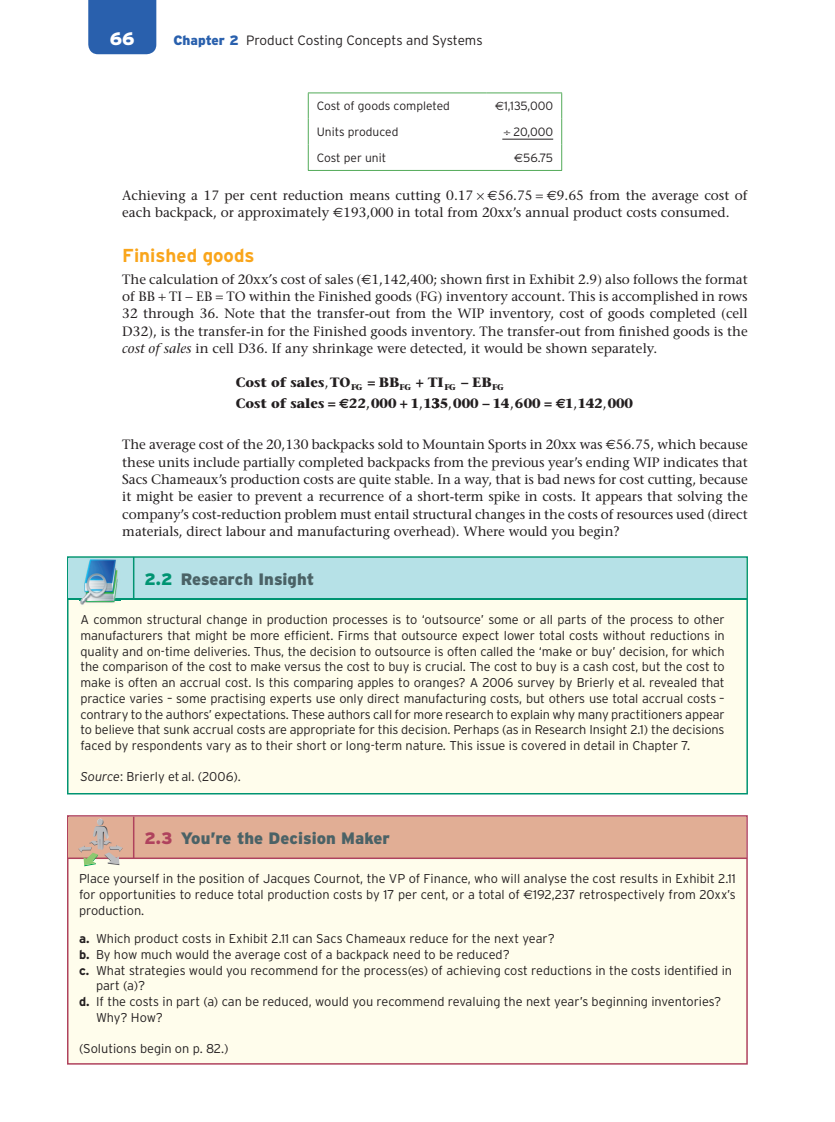
<style>
.page{position:relative;width:835px;height:1122px;background:#fff}
.page>*{position:absolute;margin:0;border:0;box-sizing:border-box;transform-origin:0 0}
.t1{font:700 18.75px "Interstate";color:#f9a51b}
.t2{font:900 18px "Interstate";color:#fff}
.t3{font:900 16.5px "Interstate";color:#4b6266}
.t4{font:13.5px/17.2px "Stone Serif";color:#231f20;text-align:justify}
.t5{font:700 13.5px "Stone Serif Std";letter-spacing:-.005em;color:#231f20}
.t6{font:300 13.5px "Interstate";color:#231f20}
.t7{font:700 13.5px "Stone Serif";color:#231f20}
.t8{font:300 12.75px/15.8px "Interstate";color:#231f20;text-align:justify}
.t9{font:300 12px "Interstate";color:#231f20}
.t10{font:700 8.4px "Stone Serif Std";color:#231f20}
.s1{font-weight:900;color:#2960ad}
.s2{font-family:"Euro Sans";font-weight:400}
.s3{font-family:"Euro Sans"}
.s4{font-style:italic}
.s5{font-family:"Stone Serif";font-weight:400}
.s6{font-family:"Stone Serif"}
.s7{font-weight:600}
.s8{color:#009472}
.s9{color:#af425d}
.s10{font-weight:700}
</style>
<div class="page">
<div style="left:88px;top:0;width:68px;height:54px;background:#2960ad"></div>
<hr style="left:308px;top:92px;width:178px;height:1px;background:#52aa58">
<hr style="left:486px;top:92px;width:76px;height:1px;background:#52aa58">
<hr style="left:308px;top:170px;width:254px;height:1px;background:#52aa58">
<div style="left:68px;top:557px;width:679px;height:236px;background:#fffdec"></div>
<div style="left:67px;top:556px;width:681px;height:238px;border:2px solid #009472"></div>
<div style="left:69px;top:557px;width:677px;height:41px;background:#b6e1e7"></div>
<hr style="left:68px;top:598px;width:679px;height:2px;background:#009472">
<hr style="left:133px;top:557px;width:1px;height:42px;background:#009472">
<img style="left:79px;top:559px;width:42px;height:46px">
<img style="left:79px;top:598px;width:42px;height:2px">
<div style="left:68px;top:815px;width:679px;height:248px;background:#fffdec"></div>
<div style="left:67px;top:815px;width:680px;height:249px;border:2px solid #af425d"></div>
<div style="left:68px;top:816px;width:678px;height:41px;background:#e1ae95"></div>
<hr style="left:68px;top:857px;width:679px;height:1px;background:#af425d">
<hr style="left:133px;top:816px;width:1px;height:42px;background:#af425d">
<svg style="left:79px;top:818px;width:43px;height:48px"></svg>
<svg style="left:308px;top:93px;width:254px;height:77px"></svg>
<h2 class="t2" style="left:110px;top:32px;width:27px">66</h2>
<p class="t6" style="left:173px;top:35px;width:311px"><span class="s1">Chapter 2</span> Product Costing Concepts and Systems</p>
<p class="t9" style="left:317px;top:101px;width:135px">Cost of goods completed</p>
<p class="t9" style="left:495px;top:101px;width:59px"><span class="s2">€</span>1,135,000</p>
<p class="t9" style="left:317px;top:127px;width:83px">Units produced</p>
<p class="t9" style="left:513px;top:127px;width:41px">20,000</p>
<p class="t9" style="left:317px;top:153px;width:71px">Cost per unit</p>
<p class="t9" style="left:514px;top:153px;width:41px"><span class="s2">€</span>56.75</p>
<p class="t4" style="left:122px;top:188px;width:627px">Achieving a 17 per cent reduction means cutting 0.17 <span class="s3">€</span>56.75 <span class="s3">€</span>9.65 from the average cost of each backpack, or approximately <span class="s3">€</span>193,000 in total from 20xx’s annual product costs consumed.</p>
<h1 class="t1" style="left:122px;top:249px;width:134px">Finished goods</h1>
<p class="t4" style="left:122px;top:272px;width:627px">The calculation of 20xx s cost of sales (<span class="s3">€</span>1,142,400; shown first in Exhibit 2.9) also follows the format of BB TI − EB TO within the Finished goods (FG) inventory account. This is accomplished in rows 32 through 36. Note that the transfer-out from the WIP inventory, cost of goods completed (cell D32), is the transfer-in for the Finished goods inventory. The transfer-out from finished goods is the <span class="s4">cost of sales</span> in cell D36. If any shrinkage were detected, it would be shown separately.</p>
<p class="t5" style="left:236px;top:377px;width:116px">Cost of sales TO</p>
<p class="t5" style="left:379px;top:377px;width:22px">BB</p>
<p class="t5" style="left:427px;top:377px;width:18px">TI</p>
<p class="t5" style="left:461px;top:377px;width:32px">− EB</p>
<p class="t5" style="left:236px;top:397px;width:90px">Cost of sales</p>
<p class="t5" style="left:349px;top:397px;width:18px">22</p>
<p class="t5" style="left:410px;top:397px;width:132px">1 135<span class="s5">,</span><span class="s6">000</span> − 14 6<span class="s6">00</span></p>
<p class="t4" style="left:325px;top:375px;width:5px">,</p>
<p class="t10" style="left:351px;top:384px;width:13px">FG</p>
<p class="t10" style="left:399px;top:384px;width:13px">FG</p>
<p class="t10" style="left:444px;top:384px;width:13px">FG</p>
<p class="t10" style="left:492px;top:384px;width:13px">FG</p>
<p class="t4" style="left:419px;top:395px;width:5px">,</p>
<p class="t7" style="left:339px;top:397px;width:59px"><span class="s3">€</span> <span class="s7">,</span>000</p>
<p class="t5" style="left:555px;top:397px;width:79px"><span class="s3">€</span>1 142<span class="s5">,</span><span class="s6">000</span></p>
<p class="t4" style="left:510px;top:395px;width:5px">,</p>
<p class="t4" style="left:573px;top:395px;width:5px">,</p>
<p class="t4" style="left:122px;top:437px;width:627px">The average cost of the 20,130 backpacks sold to Mountain Sports in 20xx was <span class="s3">€</span>56.75, which because these units include partially completed backpacks from the previous year’s ending WIP indicates that Sacs Chameaux’s production costs are quite stable. In a way, that is bad news for cost cutting, because it might be easier to prevent a recurrence of a short-term spike in costs. It appears that solving the company’s cost-reduction problem must entail structural changes in the costs of resources used (direct materials, direct labour and manufacturing overhead). Where would you begin?</p>
<p class="t3" style="left:144px;top:573px;width:171px"><span class="s8">2.2</span> Research Insight</p>
<p class="t8" style="left:80px;top:613px;width:645px">A common structural change in production processes is to ‘outsource’ some or all parts of the process to other manufacturers that might be more efficient. Firms that outsource expect lower total costs without reductions in quality and on-time deliveries. Thus, the decision to outsource is often called the ‘make or buy’ decision, for which the comparison of the cost to make versus the cost to buy is crucial. The cost to buy is a cash cost, but the cost to make is often an accrual cost. Is this comparing apples to oranges? A 2006 survey by Brierly et al. revealed that practice varies – some practising experts use only direct manufacturing costs, but others use total accrual costs – contrary to the authors’ expectations. These authors call for more research to explain why many practitioners appear to believe that sunk accrual costs are appropriate for this decision. Perhaps (as in Research Insight 2.1) the decisions faced by respondents vary as to their short or long-term nature. This issue is covered in detail in Chapter 7.</p>
<p class="t8" style="left:80px;top:769px;width:162px"><span class="s4">Source</span>: Brierly et al. (2006).</p>
<p class="t3" style="left:144px;top:831px;width:247px"><span class="s9">2.3</span> You’re the Decision Maker</p>
<p class="t8" style="left:79px;top:871px;width:658px">Place yourself in the position of Jacques Cournot, the VP of Finance, who will analyse the cost results in Exhibit 2.11 for opportunities to reduce total production costs by 17 per cent, or a total of <span class="s2">€</span>192,237 retrospectively from 20xx’s production.</p>
<p class="t8" style="left:79px;top:931px;width:477px"><span class="s10">a.</span> Which product costs in Exhibit 2.11 can Sacs Chameaux reduce for the next year?</p>
<p class="t8" style="left:79px;top:947px;width:432px"><span class="s10">b.</span> By how much would the average cost of a backpack need to be reduced?</p>
<p class="t8" style="left:79px;top:963px;width:654px"><span class="s10">c.</span> What strategies would you recommend for the process(es) of achieving cost reductions in the costs identified in</p>
<p class="t8" style="left:96px;top:979px;width:51px">part (a)?</p>
<p class="t8" style="left:79px;top:994px;width:643px"><span class="s10">d.</span> If the costs in part (a) can be reduced, would you recommend revaluing the next year’s beginning inventories?</p>
<p class="t8" style="left:96px;top:1010px;width:68px">Why? How?</p>
<p class="t8" style="left:79px;top:1041px;width:151px">(Solutions begin on p. 82.)</p>
</div>
